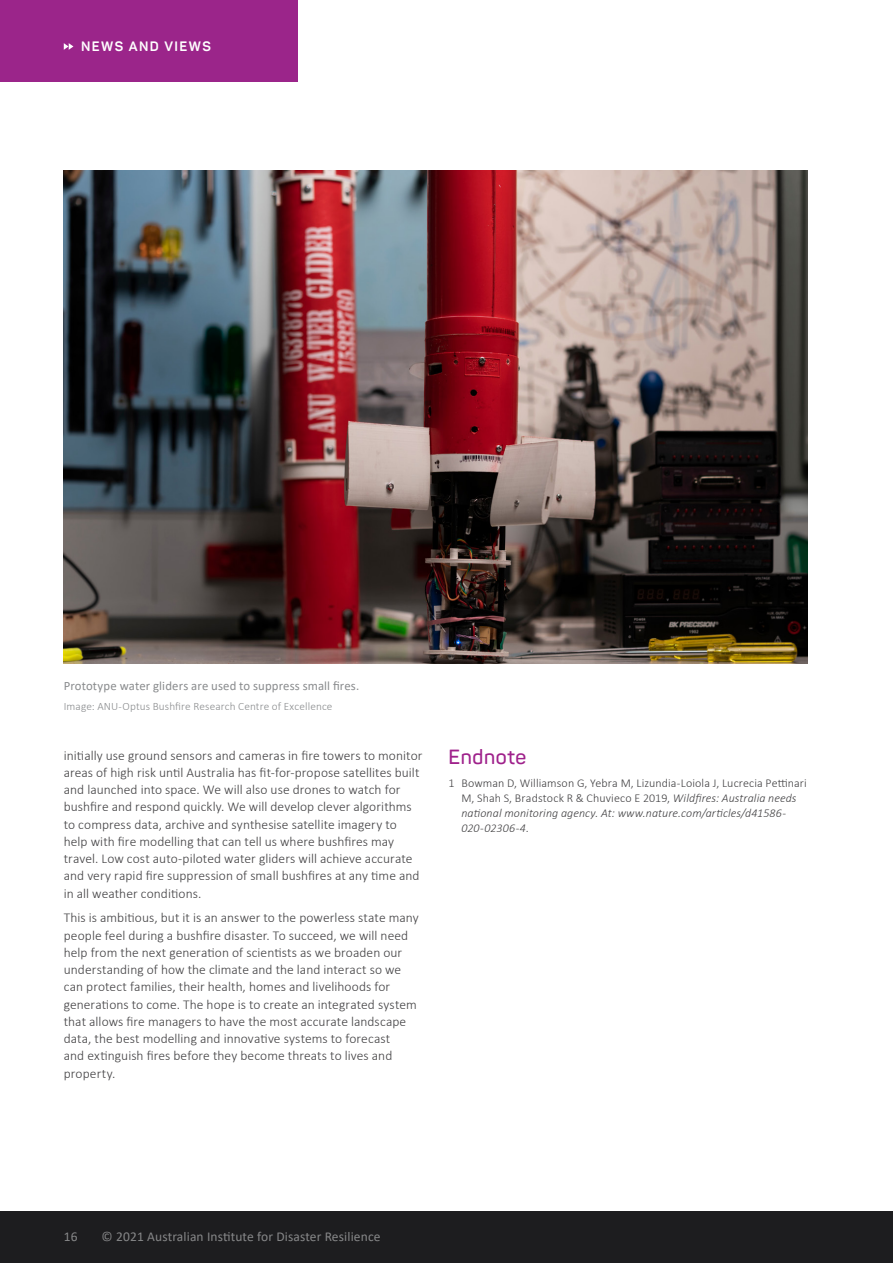
<style>
.page{position:relative;width:893px;height:1263px;background:#fff}
.page>*{position:absolute;margin:0;border:0;box-sizing:border-box;transform-origin:0 0}
.t1{font:600 20.25px "Panton";letter-spacing:.03em;color:#9f218b}
.t2{font:300 13.5px/17.2px "Calibri";letter-spacing:.005em;color:#414042}
.t3{font:13.5px "Calibri";letter-spacing:.01em;color:#868788}
.t4{font:700 13.5px "Panton";letter-spacing:.11em;color:#fff}
.t5{font:12.75px "Calibri";letter-spacing:.01em;color:#8a8c8e}
.t6{font:300 12px/15px "Calibri";letter-spacing:.01em;color:#414042}
.t7{font:300 11.25px "Calibri";letter-spacing:.01em;color:#8a8c8e}
.s1{font-style:italic}
</style>
<div class="page">
<div style="left:0;top:1212px;width:893px;height:51px;background:#1d1d1f"></div>
<div style="left:0;top:0;width:298px;height:81px;background:#9b258a"></div>
<svg style="left:64px;top:43px;width:9px;height:7px"></svg>
<img style="left:64px;top:170px;width:744px;height:493px">
<p class="t4" style="left:81px;top:38px;width:131px">NEWS AND VIEWS</p>
<p class="t5" style="left:64px;top:677px;width:297px">Prototype water gliders are used to suppress small fires.</p>
<p class="t7" style="left:64px;top:699px;width:270px">Image: ANU-Optus Bushfire Research Centre of Excellence</p>
<p class="t2" style="left:64px;top:746px;width:360px">initially use ground sensors and cameras in fire towers to monitor areas of high risk until Australia has fit-for-propose satellites built and launched into space. We will also use drones to watch for bushfire and respond quickly. We will develop clever algorithms to compress data, archive and synthesise satellite imagery to help with fire modelling that can tell us where bushfires may travel. Low cost auto-piloted water gliders will achieve accurate and very rapid fire suppression of small bushfires at any time and in all weather conditions.</p>
<p class="t2" style="left:64px;top:909px;width:356px">This is ambitious, but it is an answer to the powerless state many people feel during a bushfire disaster. To succeed, we will need help from the next generation of scientists as we broaden our understanding of how the climate and the land interact so we can protect families, their health, homes and livelihoods for generations to come. The hope is to create an integrated system that allows fire managers to have the most accurate landscape data, the best modelling and innovative systems to forecast<br>and extinguish fires before they become threats to lives and property.</p>
<h1 class="t1" style="left:449px;top:745px;width:79px">Endnote</h1>
<p class="t6" style="left:461px;top:775px;width:347px;text-indent:-13px">1 Bowman D, Williamson G, Yebra M, Lizundia-Loiola J, Lucrecia Pettinari M, Shah S, Bradstock R &amp; Chuvieco E 2019, <span class="s1">Wildfires: Australia needs national monitoring agency. At: www.nature.com/articles/d41586- 020-02306-4</span>.</p>
<p class="t3" style="left:64px;top:1227px;width:15px">16</p>
<p class="t3" style="left:102px;top:1227px;width:280px">© 2021 Australian Institute for Disaster Resilience</p>
</div>
